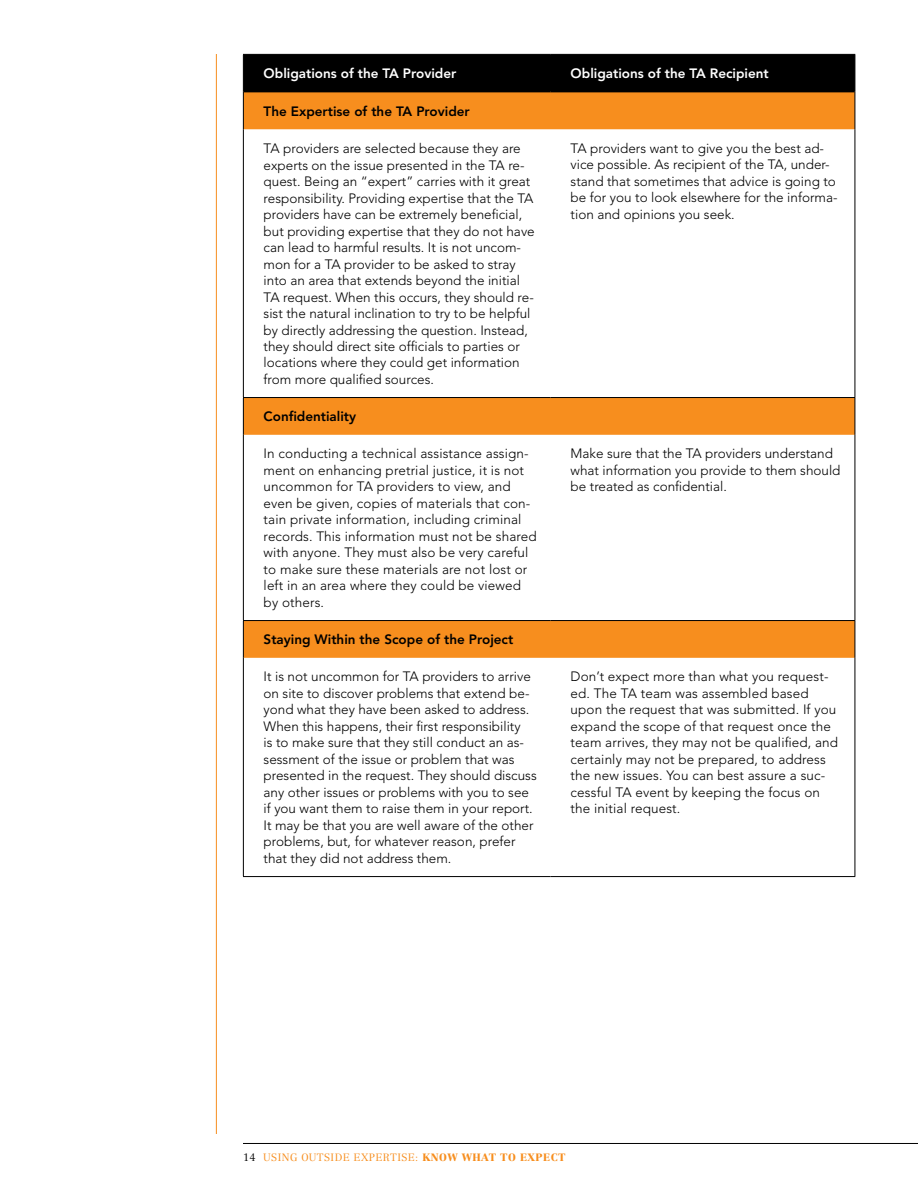
<style>
.page{position:relative;width:918px;height:1188px;background:#fff}
.page>*{position:absolute;margin:0;border:0;box-sizing:border-box;transform-origin:0 0}
.t1{font:300 13.5px/16.5px "Avenir";color:#000}
.t2{font:800 13.5px "Avenir";color:#000}
.t3{font:800 13.5px "Avenir";color:#fff}
.t4{font:300 10.5px "Centennial";letter-spacing:.04em;color:#f78e1e}
.s1{color:#000}
.s2{font-weight:900}
</style>
<div class="page">
<hr style="left:216px;top:54px;width:1px;height:1080px;background:#f78e1e">
<hr style="left:243px;top:1143px;width:675px;height:1px;background:#000">
<div style="left:244px;top:55px;width:611px;height:36px;background:#000"></div>
<svg style="left:244px;top:92px;width:611px;height:566px"></svg>
<hr style="left:243px;top:54px;width:307px;height:1px;background:#000">
<hr style="left:243px;top:55px;width:1px;height:37px;background:#000">
<hr style="left:550px;top:54px;width:305px;height:1px;background:#000">
<hr style="left:855px;top:55px;width:1px;height:37px;background:#000">
<hr style="left:243px;top:92px;width:1px;height:37px;background:#000">
<hr style="left:855px;top:92px;width:1px;height:37px;background:#000">
<hr style="left:243px;top:129px;width:1px;height:268px;background:#000">
<hr style="left:855px;top:129px;width:1px;height:268px;background:#000">
<hr style="left:243px;top:398px;width:1px;height:37px;background:#000">
<hr style="left:855px;top:398px;width:1px;height:37px;background:#000">
<hr style="left:243px;top:435px;width:1px;height:185px;background:#000">
<hr style="left:855px;top:435px;width:1px;height:185px;background:#000">
<hr style="left:243px;top:621px;width:1px;height:37px;background:#000">
<hr style="left:855px;top:621px;width:1px;height:37px;background:#000">
<hr style="left:243px;top:658px;width:1px;height:218px;background:#000">
<hr style="left:855px;top:658px;width:1px;height:218px;background:#000">
<hr style="left:244px;top:91px;width:306px;height:1px;background:#000">
<hr style="left:550px;top:91px;width:305px;height:1px;background:#000">
<hr style="left:243px;top:397px;width:307px;height:1px;background:#000">
<hr style="left:550px;top:397px;width:305px;height:1px;background:#000">
<hr style="left:243px;top:620px;width:307px;height:1px;background:#000">
<hr style="left:550px;top:620px;width:305px;height:1px;background:#000">
<hr style="left:243px;top:876px;width:307px;height:1px;background:#000">
<hr style="left:550px;top:876px;width:305px;height:1px;background:#000">
<p class="t3" style="left:264px;top:65px;width:194px">Obligations of the TA Provider</p>
<p class="t3" style="left:571px;top:65px;width:200px">Obligations of the TA Recipient</p>
<p class="t2" style="left:264px;top:103px;width:208px">The Expertise of the TA Provider</p>
<p class="t1" style="left:264px;top:140px;width:273px">TA providers are selected because they are experts on the issue presented in the TA re&shy;quest. Being an “expert” carries with it great responsibility. Providing expertise that the TA providers have can be extremely beneficial, but providing expertise that they do not have can lead to harmful results. It is not uncom&shy;mon for a TA provider to be asked to stray into an area that extends beyond the initial TA request. When this occurs, they should re&shy;sist the natural inclination to try to be helpful by directly addressing the question. Instead, they should direct site officials to parties or locations where they could get information from more qualified sources.</p>
<p class="t1" style="left:571px;top:140px;width:268px">TA providers want to give you the best ad&shy;vice possible. As recipient of the TA, under&shy;stand that sometimes that advice is going to be for you to look elsewhere for the informa&shy;tion and opinions you seek.</p>
<p class="t2" style="left:264px;top:409px;width:94px">Confidentiality</p>
<p class="t1" style="left:264px;top:446px;width:275px">In conducting a technical assistance assign&shy;ment on enhancing pretrial justice, it is not uncommon for TA providers to view, and even be given, copies of materials that con&shy;tain private information, including criminal records. This information must not be shared with anyone. They must also be very careful to make sure these materials are not lost or left in an area where they could be viewed by others.</p>
<p class="t1" style="left:571px;top:446px;width:271px">Make sure that the TA providers understand what information you provide to them should be treated as confidential.</p>
<p class="t2" style="left:264px;top:632px;width:251px">Staying Within the Scope of the Project</p>
<p class="t1" style="left:264px;top:669px;width:275px">It is not uncommon for TA providers to arrive on site to discover problems that extend be&shy;yond what they have been asked to address.<br>When this happens, their first responsibility<br>is to make sure that they still conduct an as&shy;sessment of the issue or problem that was presented in the request. They should discuss any other issues or problems with you to see if you want them to raise them in your report.<br>It may be that you are well aware of the other problems, but, for whatever reason, prefer that they did not address them.</p>
<p class="t1" style="left:571px;top:669px;width:269px">Don’t expect more than what you request&shy;ed. The TA team was assembled based upon the request that was submitted. If you expand the scope of that request once the team arrives, they may not be qualified, and certainly may not be prepared, to address the new issues. You can best assure a suc&shy;cessful TA event by keeping the focus on the initial request.</p>
<p class="t4" style="left:243px;top:1151px;width:324px"><span class="s1">14</span> USING OUTSIDE EXPERTISE: <span class="s2">KNOW WHAT TO EXPECT</span></p>
</div>
